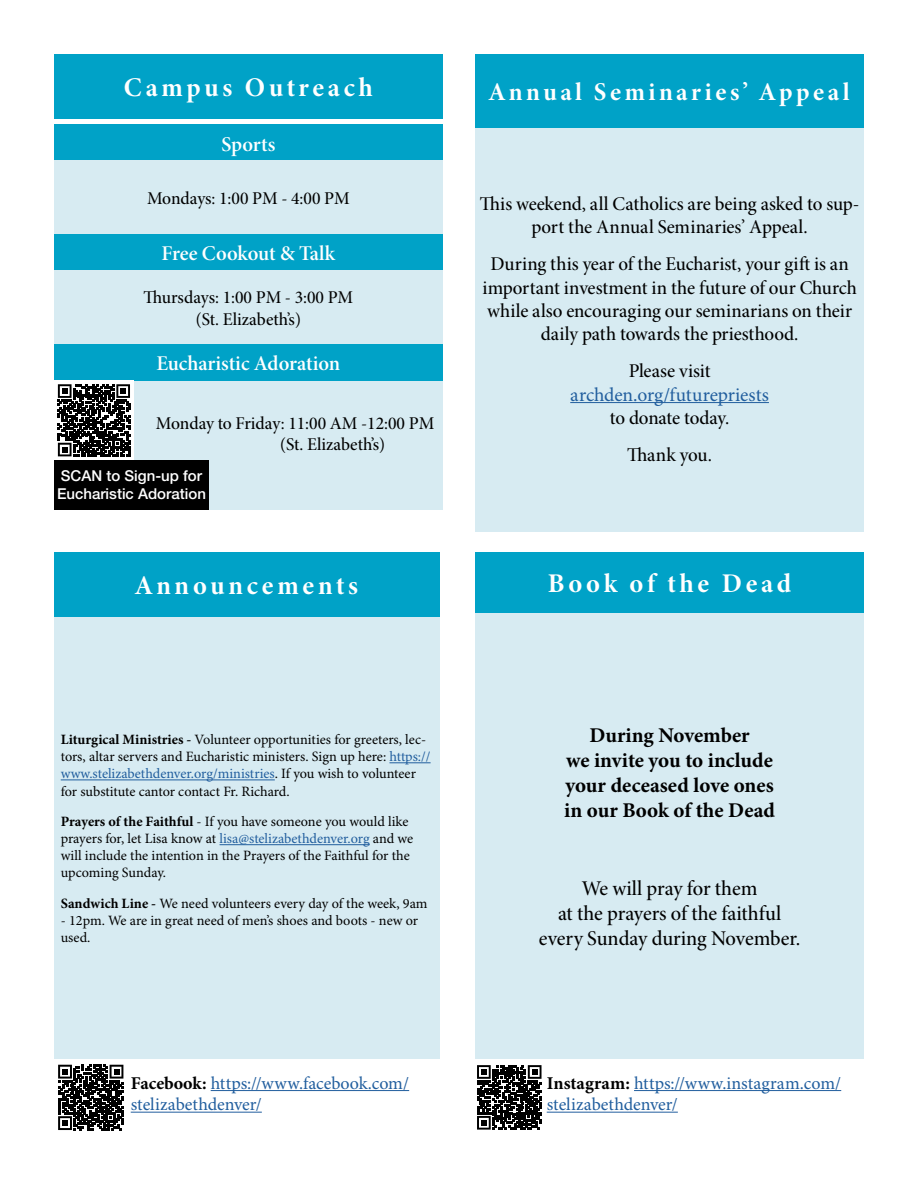
<style>
.page{position:relative;width:918px;height:1188px;background:#fff}
.page>*{position:absolute;margin:0;border:0;box-sizing:border-box;transform-origin:0 0}
.t1{font:27px "Minion Variable Concept";letter-spacing:.135em;color:#fff}
.t2{font:25.5px "Minion Variable Concept";letter-spacing:.135em;color:#fff}
.t3{font:700 21px/25.2px "Minion Pro";color:#000;text-align:center}
.t4{font:21px/25.2px "Minion Pro Medium Subh";letter-spacing:-.005em;color:#000;text-align:center}
.t5{font:21px "Minion Pro Semibold Subh";letter-spacing:-.005em;color:#fff}
.t6{font:19.5px/23.4px "Minion Pro Medium Subh";color:#000;text-align:center}
.t7{font:19.5px "Minion Pro";letter-spacing:-.005em;color:#215e9e}
.t8{font:18px/21.6px "Minion Pro Medium Subh";color:#000}
.t9{font:18px/21.6px "Minion Pro";color:#215e9e}
.t10{font:500 15px/18px "Helvetica Neue LT Std";color:#fff}
.t11{font:14.25px/17.1px "Minion Pro";letter-spacing:-.005em;color:#000}
.s1{font-weight:700}
.s2{color:#215e9e}
.s3{font-weight:700;color:#000}
</style>
<div class="page">
<div style="left:54px;top:380px;width:389px;height:130px;background:#d7ebf2"></div>
<div style="left:54px;top:552px;width:386px;height:65px;background:#00a2c7"></div>
<div style="left:475px;top:612px;width:389px;height:447px;background:#d7ebf2"></div>
<div style="left:475px;top:125px;width:389px;height:407px;background:#d7ebf2"></div>
<hr style="left:570px;top:402px;width:199px;height:1px;background:#215e9e">
<div style="left:475px;top:552px;width:389px;height:61px;background:#00a2c7"></div>
<div style="left:475px;top:54px;width:389px;height:73px;background:#00a2c7"></div>
<svg style="left:58px;top:1065px;width:65px;height:65px"></svg>
<svg style="left:477px;top:1065px;width:65px;height:65px"></svg>
<hr style="left:211px;top:1090px;width:198px;height:1px;background:#215e9e">
<hr style="left:131px;top:1112px;width:131px;height:1px;background:#215e9e">
<hr style="left:634px;top:1090px;width:207px;height:1px;background:#215e9e">
<hr style="left:547px;top:1112px;width:131px;height:1px;background:#215e9e">
<div style="left:54px;top:617px;width:386px;height:442px;background:#d7ebf2"></div>
<hr style="left:389px;top:762px;width:42px;height:1px;background:#215e9e">
<hr style="left:61px;top:780px;width:214px;height:1px;background:#215e9e">
<hr style="left:220px;top:844px;width:150px;height:1px;background:#215e9e">
<div style="left:54px;top:54px;width:389px;height:65px;background:#00a2c7"></div>
<div style="left:54px;top:125px;width:389px;height:36px;background:#00a2c7"></div>
<div style="left:54px;top:161px;width:389px;height:73px;background:#d7ebf2"></div>
<div style="left:54px;top:234px;width:389px;height:36px;background:#00a2c7"></div>
<div style="left:54px;top:271px;width:389px;height:73px;background:#d7ebf2"></div>
<div style="left:54px;top:344px;width:389px;height:36px;background:#00a2c7"></div>
<svg style="left:54px;top:380px;width:80px;height:80px"></svg>
<svg style="left:58px;top:384px;width:72px;height:72px;background:#444"></svg>
<div style="left:54px;top:460px;width:155px;height:50px;background:#000"></div>
<h1 class="t1" style="left:124px;top:68px;width:251px">Campus Outreach</h1>
<h3 class="t5" style="left:221px;top:131px;width:55px">Sports</h3>
<p class="t8" style="left:147px;top:188px;width:204px">Mondays: 1:00 PM - 4:00 PM</p>
<h3 class="t5" style="left:162px;top:241px;width:175px">Free Cookout &amp; Talk</h3>
<p class="t8" style="left:143px;top:287px;width:211px;text-align:center">Thursdays: 1:00 PM - 3:00 PM (St. Elizabeth’s)</p>
<h3 class="t5" style="left:156px;top:351px;width:185px">Eucharistic Adoration</h3>
<p class="t8" style="left:280px;top:413px;width:156px;text-indent:-124px">Monday to Friday: 11:00 AM -12:00 PM (St. Elizabeth’s)</p>
<p class="t10" style="left:57px;top:467px;width:150px">SCAN to Sign-up for<br>Eucharistic Adoration</p>
<h1 class="t1" style="left:136px;top:567px;width:224px">Announcements</h1>
<h2 class="t2" style="left:490px;top:74px;width:362px">Annual Seminaries’ Appeal</h2>
<h3 class="t6" style="left:480px;top:193px;width:381px">This weekend, all Catholics are being asked to sup&shy;port the Annual Seminaries’ Appeal.</h3>
<h3 class="t6" style="left:482px;top:253px;width:376px">During this year of the Eucharist, your gift is an important investment in the future of our Church while also encouraging our seminarians on their daily path towards the priesthood.</h3>
<h3 class="t6" style="left:629px;top:360px;width:83px">Please visit</h3>
<h3 class="t7" style="left:570px;top:383px;width:200px">archden.org/futurepriests</h3>
<h3 class="t6" style="left:610px;top:400px;width:121px;line-height:36.9px">to donate today.<br>Thank you.</h3>
<h1 class="t1" style="left:548px;top:565px;width:245px">Book of the Dead</h1>
<p class="t11" style="left:61px;top:732px;width:371px"><span class="s1">Liturgical Ministries -</span> Volunteer opportunities for greeters, lec&shy;tors, altar servers and Eucharistic ministers. Sign up here: <span class="s2">https:// www.stelizabethdenver.org/ministries</span>. If you wish to volunteer for substitute cantor contact Fr. Richard.</p>
<p class="t11" style="left:61px;top:814px;width:354px"><span class="s1">Prayers of the Faithful</span> - If you have someone you would like prayers for, let Lisa know at <span class="s2">lisa@stelizabethdenver.org</span> and we will include the intention in the Prayers of the Faithful for the upcoming Sunday.</p>
<p class="t11" style="left:61px;top:896px;width:368px"><span class="s1">Sandwich Line -</span> We need volunteers every day of the week, 9am</p>
<p class="t11" style="left:61px;top:913px;width:359px">- 12pm. We are in great need of men’s shoes and boots - new or used.</p>
<h3 class="t3" style="left:564px;top:723px;width:212px">During November<br>we invite you to include your deceased love ones in our Book of the Dead</h3>
<h3 class="t4" style="left:539px;top:876px;width:263px">We will pray for them<br>at the prayers of the faithful every Sunday during November.</h3>
<p class="t9" style="left:131px;top:1073px;width:280px"><span class="s3">Facebook:</span> https://www.facebook.com/ stelizabethdenver/</p>
<p class="t9" style="left:547px;top:1073px;width:296px"><span class="s3">Instagram:</span> https://www.instagram.com/ stelizabethdenver/</p>
</div>
